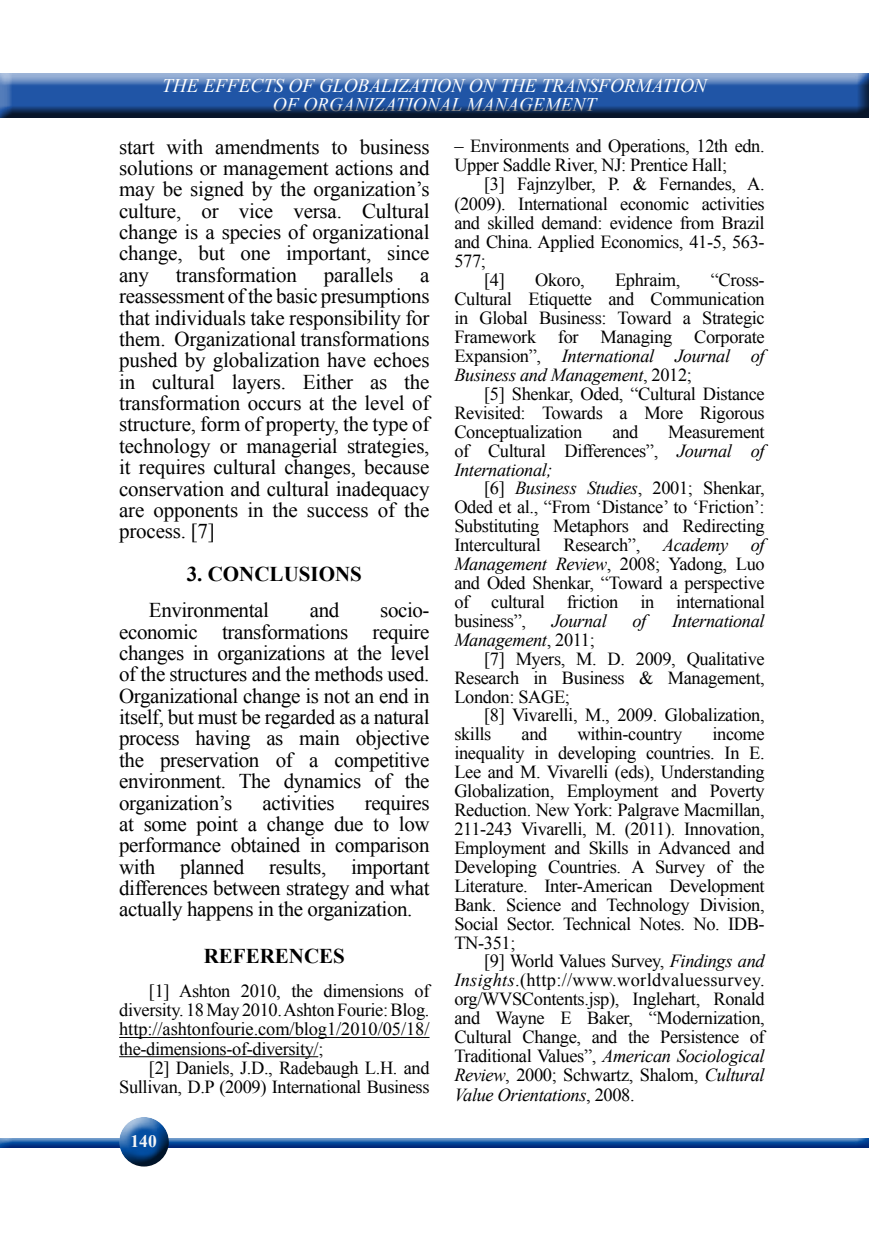
<style>
.page{position:relative;width:869px;height:1241px;background:#fff}
.page>*{position:absolute;margin:0;border:0;box-sizing:border-box;transform-origin:0 0}
.t1{font:21px/21.3px "Times New Roman";letter-spacing:-.02em;color:#000;text-align:justify}
.t2{font:700 21px "Times New Roman";color:#000}
.t3{font:italic 19.25px/19.2px "Times New Roman";color:#fff;text-align:center}
.t4{font:18.38px/18.9px "Times New Roman";letter-spacing:-.02em;color:#000;text-align:justify}
.t5{font:italic 18.38px "Times New Roman";letter-spacing:-.02em;color:#000}
.t6{font:700 17.5px "Times New Roman";color:#f5f6f6}
.s1{font-style:italic}
.s2{font-style:normal}
</style>
<div class="page">
<div style="left:0;top:1136px;width:868px;height:14px;background:#034ea2;opacity:.75"></div>
<div style="left:117px;top:1113px;width:58px;height:38px;background:#fff;opacity:.75"></div>
<div style="left:117px;top:1121px;width:64px;height:45px;background:#000;opacity:.75"></div>
<div style="left:0;top:73px;width:868px;height:47px;background:#000;opacity:.75"></div>
<hr style="left:119px;top:1036px;width:310px;height:1px;background:#000">
<hr style="left:119px;top:1056px;width:199px;height:1px;background:#000">
<p class="t3" style="left:114px;top:75px;width:641px">INFORMATION TRANS ER STRATEGIES OR HOW TO REACH EQUILIBRIUM<br>AND CONTROL IN DIRECT VERBAL COMMUNICATION</p>
<p class="t3" style="left:162px;top:75px;width:546px">THE EFFECTS OF GLOBALIZATION ON THE TRANSFORMATION<br>OF ORGANIZATIONAL MANAGEMENT</p>
<p class="t1" style="left:119px;top:135px;width:312px">start with amendments to business solutions or management actions and may be signed by the organization’s culture, or vice versa. Cultural change is a species of organizational change, but one important, since any</p>
<p class="t4" style="left:454px;top:136px;width:312px">– Environments and Operations, 12th edn.<br>Upper Saddle River, NJ: Prentice Hall;</p>
<p class="t4" style="left:484px;top:174px;width:282px">[3] Fajnzylber, P. &amp; Fernandes, A.</p>
<p class="t4" style="left:454px;top:194px;width:312px">(2009). International economic activities</p>
<p class="t4" style="left:454px;top:213px;width:312px">and skilled demand: evidence from Brazil</p>
<p class="t4" style="left:454px;top:232px;width:312px">and China. Applied Economics, 41-5, 563-</p>
<p class="t4" style="left:454px;top:251px;width:33px">577;</p>
<p class="t4" style="left:484px;top:270px;width:22px">[4]</p>
<p class="t4" style="left:535px;top:270px;width:51px">Okoro,</p>
<p class="t4" style="left:614px;top:270px;width:67px">Ephraim,</p>
<p class="t1" style="left:176px;top:264px;width:122px">transformation</p>
<p class="t1" style="left:324px;top:264px;width:71px">parallels</p>
<p class="t1" style="left:119px;top:264px;width:312px;text-indent:301px">a reassessment of the basic presumptions that individuals take responsibility for them. Organizational transformations pushed by globalization have echoes in cultural layers. Either as the transformation occurs at the level of structure, form of property, the type of technology or managerial strategies, it requires cultural changes, because conservation and cultural inadequacy are opponents in the success of the process. [7]</p>
<p class="t2" style="left:187px;top:559px;width:177px">3. CONCLUSIONS</p>
<p class="t1" style="left:149px;top:599px;width:121px">Environmental</p>
<p class="t1" style="left:310px;top:599px;width:31px">and</p>
<p class="t4" style="left:454px;top:270px;width:312px;text-indent:256px">“Cross-Cultural Etiquette and Communication in Global Business: Toward a Strategic Framework for Managing Corporate Expansion”, <span class="s1">International Journal of Business and Management</span>, 2012;</p>
<p class="t4" style="left:454px;top:384px;width:312px;text-indent:30px">[5] Shenkar, Oded, “Cultural Distance Revisited: Towards a More Rigorous Conceptualization</p>
<p class="t4" style="left:612px;top:421px;width:27px">and</p>
<p class="t4" style="left:454px;top:421px;width:312px;text-indent:214px">Measurement of Cultural Differences”, <span class="s1">Journal of International;</span></p>
<p class="t4" style="left:454px;top:478px;width:312px;text-indent:30px">[6] <span class="s1">Business Studies</span>, 2001; Shenkar, Oded et al., “From ‘Distance’ to ‘Friction’:<br>Substituting Metaphors and Redirecting Intercultural Research”, <span class="s1">Academy of Management Review</span>, 2008; Yadong, Luo and Oded Shenkar, “Toward a perspective of cultural friction in international business”,</p>
<p class="t1" style="left:119px;top:599px;width:312px;text-indent:261px">socio&shy;economic transformations require changes in organizations at the level of the structures and the methods used.<br>Organizational change is not an end in itself, but must be regarded as a natural process having as main objective the preservation of a competitive environment. The dynamics of the organization’s</p>
<p class="t5" style="left:551px;top:608px;width:56px">Journal</p>
<p class="t5" style="left:632px;top:608px;width:15px">of</p>
<p class="t5" style="left:671px;top:608px;width:94px">International</p>
<p class="t5" style="left:454px;top:627px;width:142px">Management<span class="s2">, 2011;</span></p>
<p class="t4" style="left:484px;top:648px;width:282px">[7] Myers, M. D. 2009, Qualitative</p>
<p class="t4" style="left:454px;top:667px;width:312px">Research in Business &amp; Management,</p>
<p class="t4" style="left:454px;top:686px;width:117px">London: SAGE;</p>
<p class="t4" style="left:484px;top:705px;width:282px">[8] Vivarelli, M., 2009. Globalization,</p>
<p class="t4" style="left:454px;top:724px;width:38px">skills</p>
<p class="t4" style="left:521px;top:724px;width:27px">and</p>
<p class="t4" style="left:577px;top:724px;width:106px">within-country</p>
<p class="t4" style="left:454px;top:724px;width:312px;text-indent:258px">income inequality in developing countries. In E.<br>Lee and M. Vivarelli (eds), Understanding Globalization, Employment and Poverty Reduction. New York: Palgrave Macmillan, 211-243 Vivarelli, M. (2011). Innovation, Employment and Skills in Advanced and Developing Countries. A Survey of the Literature. Inter-American Development Bank. Science and Technology Division, Social Sector. Technical Notes. No. IDB-TN-351;</p>
<p class="t4" style="left:454px;top:951px;width:312px;text-indent:30px">[9] World Values Survey, <span class="s1">Findings and Insights</span>.(http://www.worldvaluessurvey. org/WVSContents.jsp), Inglehart, Ronald and Wayne E Baker, “Modernization, Cultural Change, and the Persistence of Traditional Values”, <span class="s1">American Sociological Review</span>, 2000; Schwartz, Shalom, <span class="s1">Cultural Value Orientations</span>, 2008.</p>
<p class="t1" style="left:119px;top:791px;width:312px;text-indent:245px">requires at some point a change due to low performance obtained in comparison with planned results, important differences between strategy and what actually happens in the organization.</p>
<p class="t2" style="left:203px;top:941px;width:143px">REFERENCES</p>
<p class="t4" style="left:119px;top:980px;width:312px;text-indent:30px">[1] Ashton 2010, the dimensions of diversity. 18 May 2010. Ashton Fourie: Blog. http://ashtonfourie.com/blog1/2010/05/18/ the-dimensions-of-diversity/;</p>
<p class="t4" style="left:119px;top:1057px;width:312px;text-align:right">[2] Daniels, J.D., Radebaugh L.H. and<br>Sullivan, D.P (2009) International Business</p>
<p class="t1" style="left:262px;top:791px;width:74px">activities</p>
<p class="t6" style="left:130px;top:1128px;width:28px">140</p>
</div>
